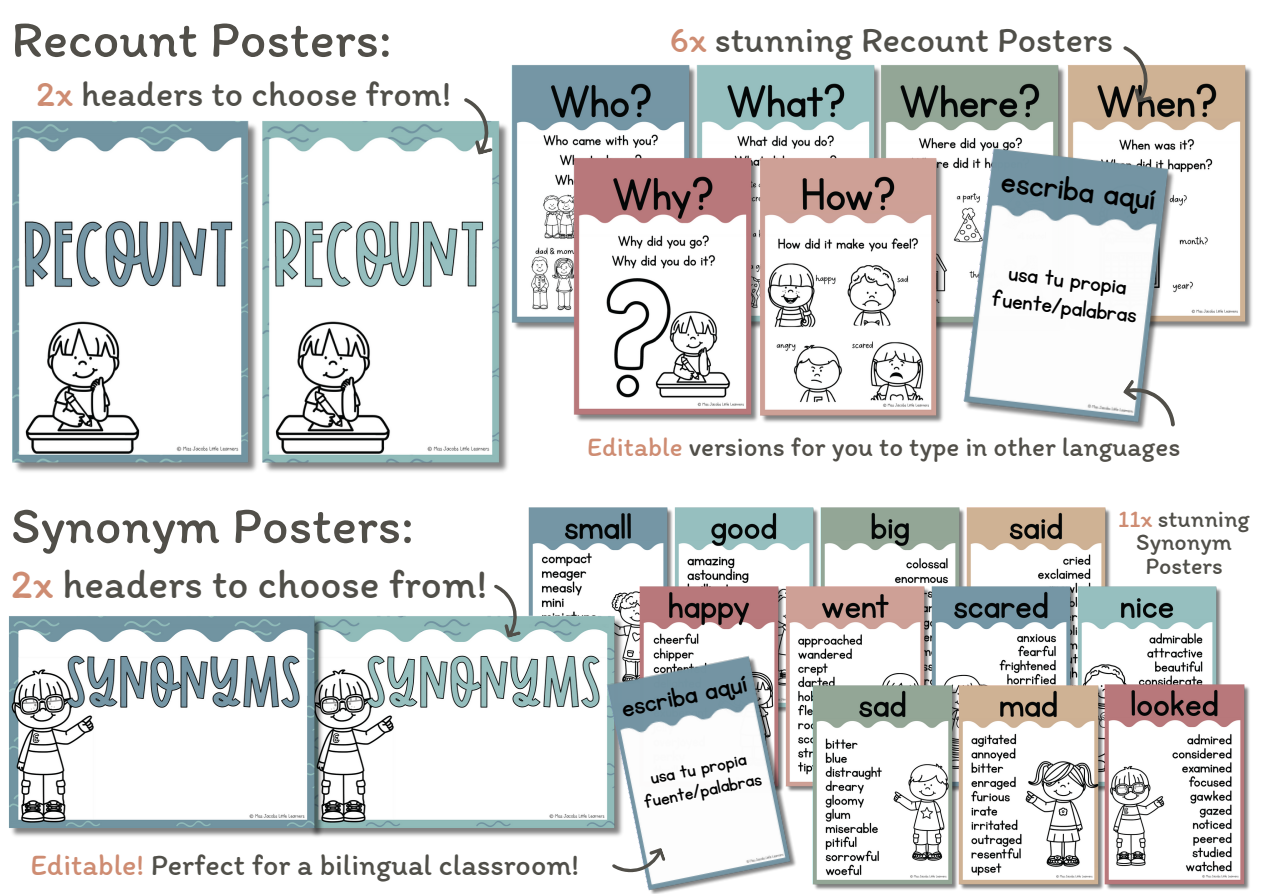
<style>
.page{position:relative;width:1263px;height:894px;background:#fff}
.page>*{position:absolute;margin:0;border:0;box-sizing:border-box;transform-origin:0 0}
.t1{font:52.5px "Itim";color:#514f49}
.t2{font:41.25px "Itim";color:#504f49}
.t3{font:39px "KG Primary Penmanship";color:#000}
.t4{font:36px "Itim";color:#504f49}
.t5{font:35.85px "Itim";color:#504f49}
.t6{font:31.95px "KG Primary Penmanship";color:#000}
.t7{font:30px "Itim";color:#504f49}
.t8{font:27px "Itim";color:#514f49}
.t9{font:27px/27px "KG Primary Penmanship";color:#000;text-align:center}
.t10{font:24px/23.7px "Itim";color:#504f49;text-align:center}
.t11{font:22.2px/22.2px "KG Primary Penmanship";color:#000;text-align:center}
.s1{color:#ce8c72}
</style>
<div class="page">
<img style="left:12px;top:120px;width:496px;height:352px">
<svg style="left:463px;top:98px;width:31px;height:57px"></svg>
<img style="left:511px;top:65px;width:185px;height:268px">
<img style="left:696px;top:65px;width:185px;height:91px">
<img style="left:881px;top:65px;width:371px;height:265px">
<img style="left:574px;top:156px;width:185px;height:266px">
<img style="left:759px;top:156px;width:187px;height:267px">
<svg style="left:1123px;top:46px;width:31px;height:57px"></svg>
<img style="left:962px;top:146px;width:217px;height:283px">
<svg style="left:1122px;top:377px;width:57px;height:50px"></svg>
<img style="left:528px;top:507px;width:583px;height:145px">
<img style="left:328px;top:615px;width:300px;height:221px">
<img style="left:9px;top:615px;width:319px;height:222px">
<svg style="left:494px;top:584px;width:28px;height:54px"></svg>
<img style="left:639px;top:584px;width:583px;height:211px">
<img style="left:813px;top:683px;width:437px;height:207px">
<img style="left:606px;top:652px;width:195px;height:241px">
<svg style="left:611px;top:847px;width:55px;height:31px"></svg>
<p class="t1" style="left:11px;top:7px;width:382px">Recount Posters:</p>
<p class="t5" style="left:36px;top:71px;width:416px"><span class="s1">2x</span> headers to choose from!</p>
<p class="t4" style="left:670px;top:18px;width:445px"><span class="s1">6x</span> stunning Recount Posters</p>
<p class="t3" style="left:1004px;top:161px;width:157px;rotate:7deg">escriba aquí</p>
<p class="t9" style="left:997px;top:258px;width:147px;rotate:7deg">usa tu propia fuente/palabras</p>
<p class="t1" style="left:11px;top:493px;width:404px">Synonym Posters:</p>
<p class="t2" style="left:11px;top:558px;width:478px"><span class="s1">2x</span> headers to choose from!</p>
<p class="t8" style="left:587px;top:430px;width:595px"><span class="s1">Editable</span> versions for you to type in other languages</p>
<p class="t10" style="left:1118px;top:506px;width:133px"><span class="s1">11x</span> stunning<br>Synonym<br>Posters</p>
<p class="t7" style="left:30px;top:846px;width:550px"><span class="s1">Editable!</span> Perfect for a bilingual classroom!</p>
<p class="t6" style="left:619px;top:692px;width:129px;rotate:-11deg">escriba aquí</p>
<p class="t11" style="left:638px;top:769px;width:121px;rotate:-11deg">usa tu propia fuente/palabras</p>
</div>
